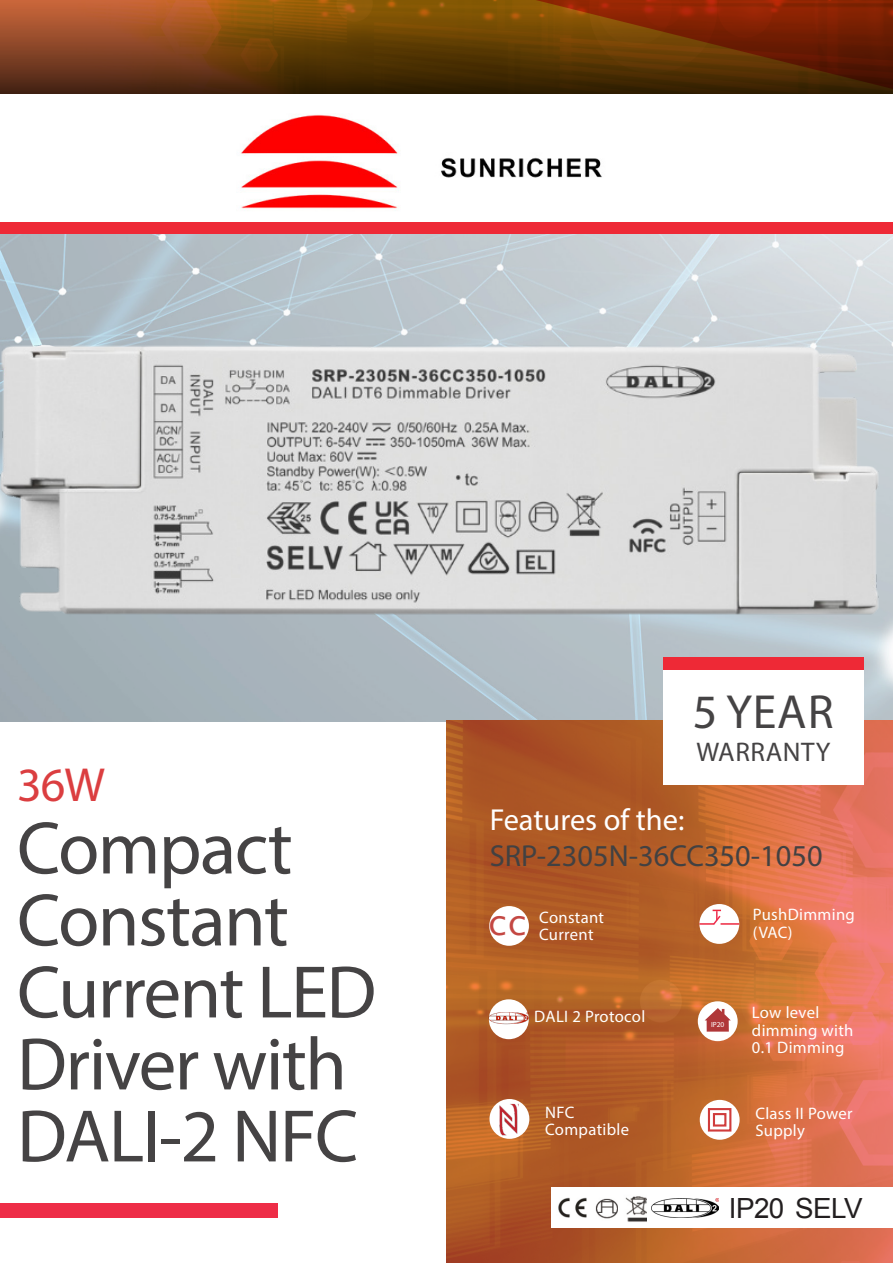
<style>
.page{position:relative;width:893px;height:1263px;background:#fff}
.page>*{position:absolute;margin:0;border:0;box-sizing:border-box;transform-origin:0 0}
.t1{font:75px/72px "Myriad Pro";letter-spacing:-.02em;color:#454344}
.t2{font:48px "Myriad Pro";color:#454344}
.t3{font:48px "Myriad Pro";color:#db3e40}
.t4{font:33px "Monaco";color:#c44843}
.t5{font:30.45px/36.6px "Myriad Pro";color:#424142}
.t6{font:27.75px "Arial";letter-spacing:-.02em;color:#231f20}
.t7{font:27px "Myriad Pro";letter-spacing:.02em;color:#454344}
.t8{font:16.65px/17.4px "Myriad Pro";letter-spacing:.02em;color:#fff}
.t9{font:7.5px "Myriad Pro";color:#fff}
.s1{color:#fff}
</style>
<div class="page">
<img style="left:0;top:233px;width:893px;height:488px">
<div style="left:0;top:219px;width:893px;height:14px;background:#ee2936"></div>
<svg style="left:0;top:0;width:893px;height:94px"></svg>
<svg style="left:334px;top:0;width:559px;height:92px"></svg>
<div style="left:0;top:95px;width:893px;height:127px;background:#fff"></div>
<img style="left:240px;top:115px;width:159px;height:94px">
<img style="left:446px;top:721px;width:447px;height:542px">
<div style="left:663px;top:658px;width:201px;height:15px;background:#ee2936"></div>
<div style="left:663px;top:670px;width:201px;height:115px;background:#fff"></div>
<div style="left:0;top:1204px;width:278px;height:14px;background:#ee2d47"></div>
<div style="left:552px;top:1187px;width:341px;height:40px;background:#fff"></div>
<img style="left:558px;top:1197px;width:60px;height:22px">
<img style="left:625px;top:1196px;width:21px;height:26px">
<div style="left:489px;top:906px;width:40px;height:40px;background:#fff;border-radius:50%"></div>
<div style="left:702px;top:907px;width:34px;height:34px;background:#fff;border-radius:50%"></div>
<div style="left:699px;top:904px;width:40px;height:40px;border:6px solid #fff;border-radius:50%"></div>
<svg style="left:699px;top:910px;width:40px;height:16px"></svg>
<img style="left:652px;top:1198px;width:66px;height:20px">
<img style="left:441px;top:157px;width:161px;height:21px">
<svg style="left:703px;top:1103px;width:34px;height:34px"></svg>
<div style="left:700px;top:1100px;width:40px;height:40px;border:6px solid #fff;border-radius:50%"></div>
<div style="left:708px;top:1108px;width:23px;height:23px;border:2px solid #d03c3c"></div>
<div style="left:713px;top:1113px;width:13px;height:13px;border:2px solid #d03c3c"></div>
<svg style="left:701px;top:1004px;width:34px;height:34px"></svg>
<div style="left:698px;top:1001px;width:40px;height:40px;border:6px solid #fff;border-radius:50%"></div>
<svg style="left:705px;top:1008px;width:26px;height:23px"></svg>
<div style="left:492px;top:1002px;width:34px;height:34px;background:#fff;border-radius:50%"></div>
<div style="left:489px;top:999px;width:40px;height:40px;border:6px solid #fff;border-radius:50%"></div>
<div style="left:492px;top:1102px;width:34px;height:34px;background:#fff;border-radius:50%"></div>
<div style="left:489px;top:1099px;width:40px;height:40px;border:6px solid #fff;border-radius:50%"></div>
<img style="left:498px;top:1103px;width:21px;height:32px">
<img style="left:488px;top:1012px;width:41px;height:13px">
<img style="left:0;top:315px;width:893px;height:308px">
<p class="t3" style="left:17px;top:756px;width:89px">36W</p>
<p class="t1" style="left:17px;top:811px;width:277px">Compact</p>
<p class="t1" style="left:17px;top:883px;width:361px">Constant<br>Current LED<br>Driver with<br>DALI-2 NFC</p>
<p class="t2" style="left:693px;top:682px;width:142px">5 YEAR</p>
<p class="t7" style="left:696px;top:735px;width:136px">WARRANTY</p>
<p class="t5" style="left:490px;top:801px;width:334px"><span class="s1">Features of the:<br></span>SRP-2305N-36CC350-1050</p>
<p class="t4" style="left:487px;top:895px;width:41px">cc</p>
<p class="t8" style="left:539px;top:908px;width:66px">Constant<br>Current</p>
<p class="t8" style="left:753px;top:906px;width:104px">PushDimming (VAC)</p>
<p class="t8" style="left:534px;top:1008px;width:113px">DALI 2 Protocol</p>
<p class="t8" style="left:545px;top:1103px;width:86px">NFC<br>Compatible</p>
<p class="t9" style="left:711px;top:1020px;width:15px">IP20</p>
<p class="t8" style="left:752px;top:1004px;width:103px">Low level dimming with<br>0.1 Dimming</p>
<p class="t8" style="left:755px;top:1104px;width:99px">Class II Power<br>Supply</p>
<p class="t6" style="left:729px;top:1190px;width:135px">IP20 SELV</p>
</div>
